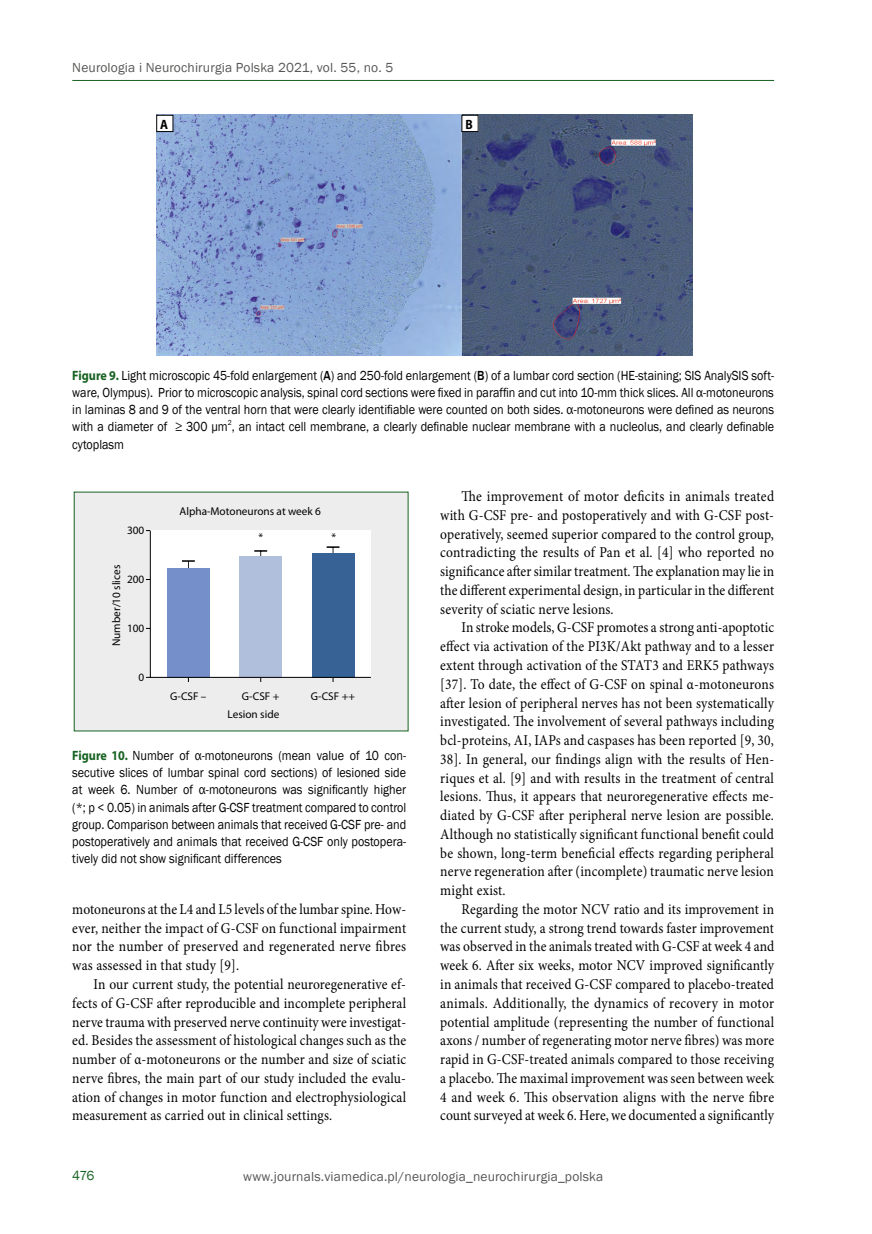
<style>
.page{position:relative;width:872px;height:1234px;background:#fff}
.page>*{position:absolute;margin:0;border:0;box-sizing:border-box;transform-origin:0 0}
.t1{font:15px/18.8px "Minion Pro";letter-spacing:.01em;color:#000;text-align:justify;scale:.9 1}
.t2{font:13.5px/17.2px "Franklin Gothic";color:#000;text-align:justify;scale:.9 1}
.t3{font:13.5px "Franklin Gothic";letter-spacing:.01em;color:#575756}
.t4{font:13.5px "Franklin Gothic";color:#176222}
.t5{font:700 13.5px "Myriad Pro";color:#000;scale:.9 1}
.t6{font:11.25px "Myriad Pro";color:#000}
.s1{font-family:"Myriad Pro";font-weight:700;color:#176222}
.s2{font-weight:500}
</style>
<div class="page">
<hr style="left:72px;top:80px;width:702px;height:1px;background:#176222">
<img style="left:156px;top:115px;width:536px;height:240px">
<div style="left:157px;top:115px;width:16px;height:16px;background:#fff"></div>
<div style="left:156px;top:115px;width:17px;height:17px;border:1px solid #000"></div>
<div style="left:462px;top:115px;width:16px;height:16px;background:#fff"></div>
<div style="left:461px;top:115px;width:17px;height:17px;border:1px solid #000"></div>
<div style="left:74px;top:492px;width:334px;height:238px;background:#ededed"></div>
<svg style="left:146px;top:530px;width:225px;height:151px;background:#bbc8dd"></svg>
<p class="t3" style="left:72px;top:59px;width:323px">Neurologia i Neurochirurgia Polska 2021, vol. 55, no. 5</p>
<p class="t5" style="left:160px;top:116px;width:10px">A</p>
<p class="t5" style="left:465px;top:116px;width:10px">B</p>
<p class="t2" style="left:72px;top:367px;width:781px"><span class="s1">Figure 9.</span> Light microscopic 45-fold enlargement (<span class="s2">A</span>) and 250-fold enlargement (<span class="s2">B</span>) of a lumbar cord section (HE-staining; SIS AnalySIS soft&shy;ware, Olympus). Prior to microscopic analysis, spinal cord sections were fixed in paraffin and cut into 10-mm thick slices. All α-motoneurons in laminas 8 and 9 of the ventral horn that were clearly identifiable were counted on both sides. α-motoneurons were defined as neurons with a diameter of ≥ 300 µm<sup>2</sup>, an intact cell membrane, a clearly definable nuclear membrane with a nucleolus, and clearly definable cytoplasm</p>
<p class="t6" style="left:127px;top:524px;width:19px">300</p>
<p class="t6" style="left:110px;top:646px;width:83px;rotate:-90deg">Number/10 slices</p>
<p class="t6" style="left:127px;top:573px;width:19px">200</p>
<p class="t6" style="left:127px;top:622px;width:19px">100</p>
<p class="t6" style="left:139px;top:671px;width:7px">0</p>
<p class="t6" style="left:179px;top:505px;width:143px">Alpha-Motoneurons at week 6</p>
<p class="t6" style="left:258px;top:531px;width:6px">*</p>
<p class="t6" style="left:331px;top:531px;width:6px">*</p>
<p class="t6" style="left:170px;top:689px;width:38px">G-CSF –</p>
<p class="t6" style="left:242px;top:689px;width:39px">G-CSF +</p>
<p class="t6" style="left:311px;top:689px;width:46px">G-CSF ++</p>
<p class="t6" style="left:227px;top:707px;width:53px">Lesion side</p>
<p class="t2" style="left:72px;top:746px;width:372px"><span class="s1">Figure 10.</span> Number of α-motoneurons (mean value of 10 con&shy;secutive slices of lumbar spinal cord sections) of lesioned side at week 6. Number of α-motoneurons was significantly higher (*; p &lt; 0.05) in animals after G-CSF treatment compared to control group. Comparison between animals that received G-CSF pre- and postoperatively and animals that received G-CSF only postopera&shy;tively did not show significant differences</p>
<p class="t1" style="left:72px;top:899px;width:372px">motoneurons at the L4 and L5 levels of the lumbar spine. How&shy;ever, neither the impact of G-CSF on functional impairment nor the number of preserved and regenerated nerve fibres was assessed in that study [9].</p>
<p class="t1" style="left:72px;top:974px;width:372px;text-indent:21px">In our current study, the potential neuroregenerative ef&shy;fects of G-CSF after reproducible and incomplete peripheral nerve trauma with preserved nerve continuity were investigat&shy;ed. Besides the assessment of histological changes such as the number of α-motoneurons or the number and size of sciatic nerve fibres, the main part of our study included the evalu&shy;ation of changes in motor function and electrophysiological measurement as carried out in clinical settings.</p>
<p class="t1" style="left:440px;top:487px;width:372px;text-indent:21px">The improvement of motor deficits in animals treated with G-CSF pre- and postoperatively and with G-CSF post&shy;operatively, seemed superior compared to the control group, contradicting the results of Pan et al. [4] who reported no significance after similar treatment. The explanation may lie in the different experimental design, in particular in the different severity of sciatic nerve lesions.</p>
<p class="t1" style="left:440px;top:618px;width:372px;text-indent:21px">In stroke models, G-CSF promotes a strong anti-apoptotic effect via activation of the PI3K/Akt pathway and to a lesser extent through activation of the STAT3 and ERK5 pathways [37]. To date, the effect of G-CSF on spinal α-motoneurons after lesion of peripheral nerves has not been systematically investigated. The involvement of several pathways including bcl-proteins, AI, IAPs and caspases has been reported [9, 30, 38]. In general, our findings align with the results of Hen&shy;riques et al. [9] and with results in the treatment of central lesions. Thus, it appears that neuroregenerative effects me&shy;diated by G-CSF after peripheral nerve lesion are possible.<br>Although no statistically significant functional benefit could be shown, long-term beneficial effects regarding peripheral nerve regeneration after (incomplete) traumatic nerve lesion might exist.</p>
<p class="t1" style="left:440px;top:899px;width:372px;text-indent:21px">Regarding the motor NCV ratio and its improvement in the current study, a strong trend towards faster improvement was observed in the animals treated with G-CSF at week 4 and week 6. After six weeks, motor NCV improved significantly in animals that received G-CSF compared to placebo-treated animals. Additionally, the dynamics of recovery in motor potential amplitude (representing the number of functional axons / number of regenerating motor nerve fibres) was more rapid in G-CSF-treated animals compared to those receiving a placebo. The maximal improvement was seen between week 4 and week 6. This observation aligns with the nerve fibre count surveyed at week 6. Here, we documented a significantly</p>
<p class="t4" style="left:72px;top:1166px;width:23px">476</p>
<p class="t3" style="left:243px;top:1168px;width:361px">www.journals.viamedica.pl/neurologia_neurochirurgia_polska</p>
</div>
